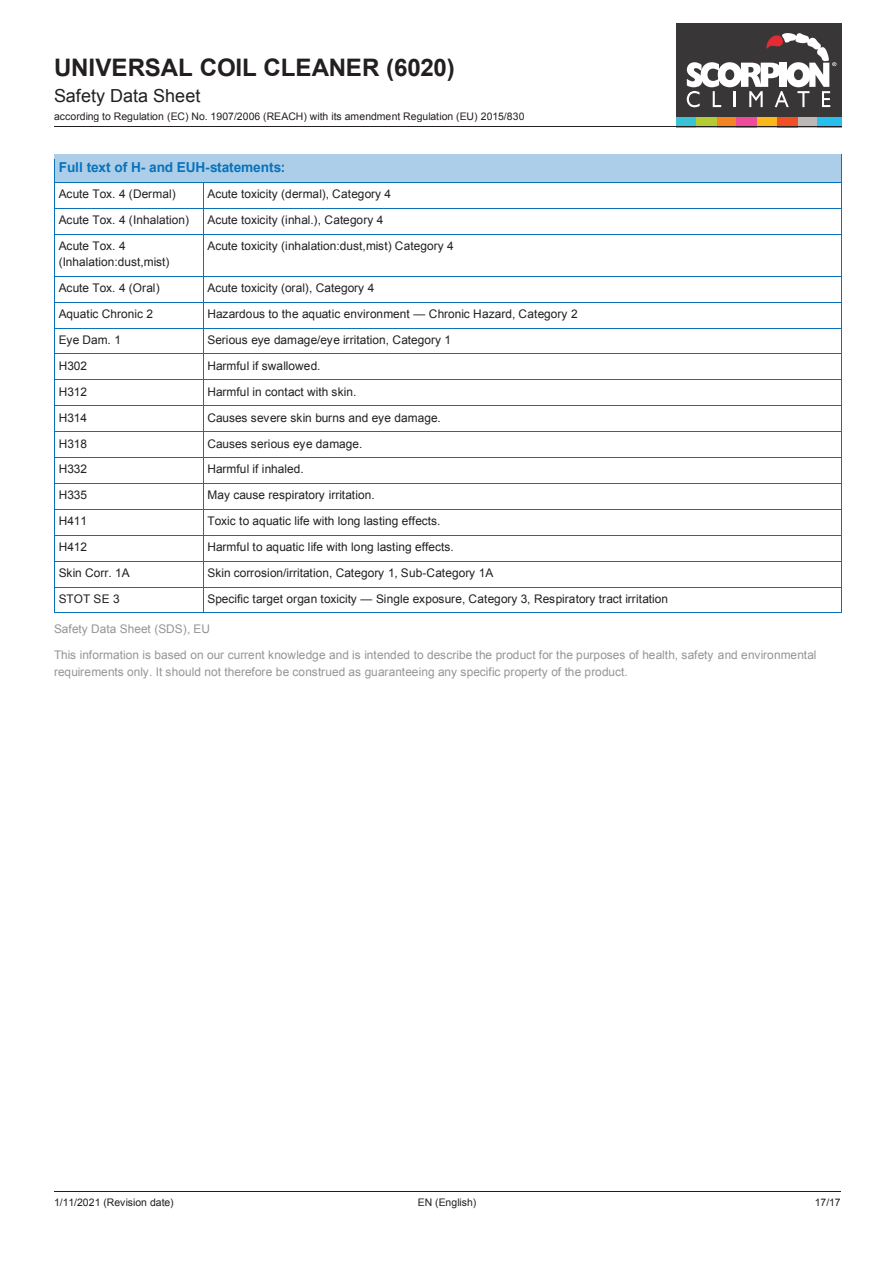
<style>
.page{position:relative;width:893px;height:1263px;background:#fff}
.page>*{position:absolute;margin:0;border:0;box-sizing:border-box;transform-origin:0 0}
.t1{font:700 24.15px "Arial";letter-spacing:-.005em;color:#231f20}
.t2{font:18px "Arial";color:#231f20}
.t3{font:700 13.65px "Arial";letter-spacing:-.005em;color:#0873bb}
.t4{font:11.85px/16.5px "Arial";color:#231f20}
.t5{font:11.85px/25.5px "Arial";letter-spacing:-.005em;color:#939598}
.t6{font:10.5px "Arial";letter-spacing:-.005em;color:#231f20}
</style>
<div class="page">
<div style="left:676px;top:23px;width:166px;height:94px;background:#393638"></div>
<div style="left:676px;top:117px;width:20px;height:10px;background:#3ac2d7"></div>
<div style="left:757px;top:117px;width:20px;height:10px;background:#fcb818"></div>
<div style="left:717px;top:117px;width:20px;height:10px;background:#f58422"></div>
<div style="left:798px;top:117px;width:20px;height:10px;background:#bbb8b7"></div>
<div style="left:696px;top:117px;width:21px;height:10px;background:#b3cb34"></div>
<div style="left:777px;top:117px;width:21px;height:10px;background:#f05024"></div>
<div style="left:737px;top:117px;width:20px;height:10px;background:#ee4c9a"></div>
<div style="left:818px;top:117px;width:24px;height:10px;background:#26bff0"></div>
<svg style="left:687px;top:33px;width:149px;height:74px"></svg>
<hr style="left:54px;top:126px;width:787px;height:1px;background:#231f20">
<hr style="left:54px;top:1191px;width:264px;height:1px;background:#231f20">
<hr style="left:318px;top:1191px;width:259px;height:1px;background:#231f20">
<hr style="left:578px;top:1191px;width:263px;height:1px;background:#231f20">
<div style="left:59px;top:159px;width:778px;height:18px;background:#adcee8"></div>
<hr style="left:55px;top:154px;width:786px;height:1px;background:#0873bb">
<hr style="left:55px;top:155px;width:786px;height:4px;background:#adcee8">
<div style="left:54px;top:177px;width:787px;height:5px;background:#adcee8"></div>
<hr style="left:55px;top:182px;width:148px;height:1px;background:#0873bb">
<hr style="left:204px;top:182px;width:637px;height:1px;background:#0873bb">
<hr style="left:55px;top:208px;width:148px;height:1px;background:#0873bb">
<hr style="left:204px;top:208px;width:637px;height:1px;background:#0873bb">
<svg style="left:54px;top:154px;width:1px;height:85px"></svg>
<hr style="left:55px;top:234px;width:148px;height:1px;background:#0873bb">
<svg style="left:203px;top:182px;width:1px;height:57px"></svg>
<hr style="left:204px;top:234px;width:637px;height:1px;background:#0873bb">
<svg style="left:841px;top:154px;width:1px;height:85px"></svg>
<hr style="left:54px;top:239px;width:1px;height:37px;background:#0873bb">
<hr style="left:203px;top:239px;width:1px;height:37px;background:#0873bb">
<hr style="left:841px;top:239px;width:1px;height:37px;background:#0873bb">
<hr style="left:55px;top:276px;width:148px;height:1px;background:#0873bb">
<hr style="left:204px;top:276px;width:637px;height:1px;background:#0873bb">
<hr style="left:55px;top:302px;width:148px;height:1px;background:#0873bb">
<hr style="left:204px;top:302px;width:637px;height:1px;background:#0873bb">
<hr style="left:55px;top:328px;width:148px;height:1px;background:#0873bb">
<hr style="left:204px;top:328px;width:637px;height:1px;background:#0873bb">
<hr style="left:55px;top:354px;width:148px;height:1px;background:#0873bb">
<hr style="left:204px;top:354px;width:637px;height:1px;background:#0873bb">
<hr style="left:55px;top:379px;width:148px;height:1px;background:#0873bb">
<hr style="left:204px;top:379px;width:637px;height:1px;background:#0873bb">
<hr style="left:55px;top:405px;width:148px;height:1px;background:#0873bb">
<hr style="left:204px;top:405px;width:637px;height:1px;background:#0873bb">
<hr style="left:55px;top:431px;width:148px;height:1px;background:#0873bb">
<hr style="left:204px;top:431px;width:637px;height:1px;background:#0873bb">
<hr style="left:55px;top:457px;width:148px;height:1px;background:#0873bb">
<hr style="left:204px;top:457px;width:637px;height:1px;background:#0873bb">
<hr style="left:55px;top:483px;width:148px;height:1px;background:#0873bb">
<hr style="left:204px;top:483px;width:637px;height:1px;background:#0873bb">
<hr style="left:55px;top:509px;width:148px;height:1px;background:#0873bb">
<hr style="left:204px;top:509px;width:637px;height:1px;background:#0873bb">
<hr style="left:55px;top:535px;width:148px;height:1px;background:#0873bb">
<hr style="left:204px;top:535px;width:637px;height:1px;background:#0873bb">
<hr style="left:55px;top:561px;width:148px;height:1px;background:#0873bb">
<hr style="left:204px;top:561px;width:637px;height:1px;background:#0873bb">
<hr style="left:55px;top:587px;width:148px;height:1px;background:#0873bb">
<hr style="left:204px;top:587px;width:637px;height:1px;background:#0873bb">
<svg style="left:54px;top:276px;width:1px;height:337px"></svg>
<hr style="left:55px;top:613px;width:148px;height:1px;background:#0873bb">
<svg style="left:203px;top:276px;width:1px;height:337px"></svg>
<hr style="left:204px;top:613px;width:637px;height:1px;background:#0873bb">
<svg style="left:841px;top:276px;width:1px;height:337px"></svg>
<h1 class="t1" style="left:54px;top:51px;width:402px">UNIVERSAL COIL CLEANER (6020)</h1>
<h2 class="t2" style="left:54px;top:84px;width:148px">Safety Data Sheet</h2>
<p class="t6" style="left:54px;top:109px;width:472px">according to Regulation (EC) No. 1907/2006 (REACH) with its amendment Regulation (EU) 2015/830</p>
<p class="t3" style="left:59px;top:158px;width:228px">Full text of H- and EUH-statements:</p>
<p class="t4" style="left:59px;top:186px;width:118px">Acute Tox. 4 (Dermal)</p>
<p class="t4" style="left:207px;top:186px;width:185px">Acute toxicity (dermal), Category 4</p>
<p class="t4" style="left:59px;top:212px;width:132px">Acute Tox. 4 (Inhalation)</p>
<p class="t4" style="left:207px;top:212px;width:177px">Acute toxicity (inhal.), Category 4</p>
<p class="t4" style="left:59px;top:238px;width:112px">Acute Tox. 4 (Inhalation:dust,mist)</p>
<p class="t4" style="left:207px;top:238px;width:248px">Acute toxicity (inhalation:dust,mist) Category 4</p>
<p class="t4" style="left:59px;top:280px;width:103px">Acute Tox. 4 (Oral)</p>
<p class="t4" style="left:207px;top:280px;width:169px">Acute toxicity (oral), Category 4</p>
<p class="t4" style="left:59px;top:306px;width:96px">Aquatic Chronic 2</p>
<p class="t4" style="left:207px;top:306px;width:372px">Hazardous to the aquatic environment — Chronic Hazard, Category 2</p>
<p class="t4" style="left:59px;top:332px;width:64px">Eye Dam. 1</p>
<p class="t4" style="left:207px;top:332px;width:245px">Serious eye damage/eye irritation, Category 1</p>
<p class="t4" style="left:59px;top:357px;width:30px">H302</p>
<p class="t4" style="left:207px;top:357px;width:114px">Harmful if swallowed.</p>
<p class="t4" style="left:59px;top:383px;width:30px">H312</p>
<p class="t4" style="left:207px;top:383px;width:150px">Harmful in contact with skin.</p>
<p class="t4" style="left:59px;top:409px;width:30px">H314</p>
<p class="t4" style="left:207px;top:409px;width:235px">Causes severe skin burns and eye damage.</p>
<p class="t4" style="left:59px;top:435px;width:30px">H318</p>
<p class="t4" style="left:207px;top:435px;width:157px">Causes serious eye damage.</p>
<p class="t4" style="left:59px;top:461px;width:30px">H332</p>
<p class="t4" style="left:207px;top:461px;width:98px">Harmful if inhaled.</p>
<p class="t4" style="left:59px;top:487px;width:30px">H335</p>
<p class="t4" style="left:207px;top:487px;width:169px">May cause respiratory irritation.</p>
<p class="t4" style="left:59px;top:513px;width:30px">H411</p>
<p class="t4" style="left:207px;top:513px;width:235px">Toxic to aquatic life with long lasting effects.</p>
<p class="t4" style="left:59px;top:539px;width:30px">H412</p>
<p class="t4" style="left:207px;top:539px;width:248px">Harmful to aquatic life with long lasting effects.</p>
<p class="t4" style="left:59px;top:565px;width:72px">Skin Corr. 1A</p>
<p class="t4" style="left:207px;top:565px;width:287px">Skin corrosion/irritation, Category 1, Sub-Category 1A</p>
<p class="t4" style="left:59px;top:591px;width:62px">STOT SE 3</p>
<p class="t4" style="left:207px;top:591px;width:462px">Specific target organ toxicity — Single exposure, Category 3, Respiratory tract irritation</p>
<p class="t5" style="left:54px;top:617px;width:764px">Safety Data Sheet (SDS), EU<br>This information is based on our current knowledge and is intended to describe the product for the purposes of health, safety and environmental</p>
<p class="t5" style="left:54px;top:659px;width:575px">requirements only. It should not therefore be construed as guaranteeing any specific property of the product.</p>
<p class="t6" style="left:54px;top:1195px;width:121px">1/11/2021 (Revision date)</p>
<p class="t6" style="left:418px;top:1195px;width:60px">EN (English)</p>
<p class="t6" style="left:815px;top:1195px;width:27px">17/17</p>
</div>
